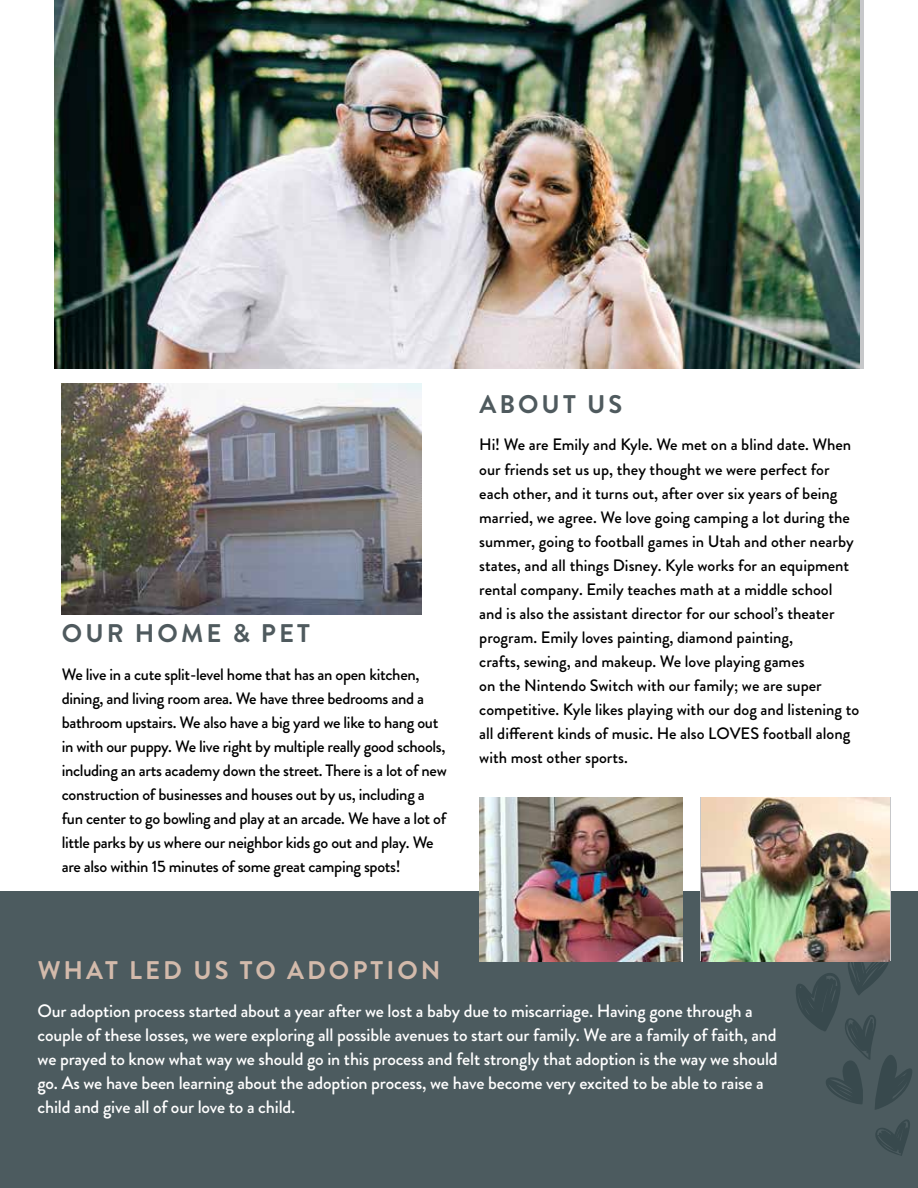
<style>
.page{position:relative;width:918px;height:1188px;background:#fff}
.page>*{position:absolute;margin:0;border:0;box-sizing:border-box;transform-origin:0 0}
.t1{font:700 25.5px "Brandon Grotesque";letter-spacing:.12em;color:#d3baab}
.t2{font:700 25.5px "Brandon Grotesque";letter-spacing:.12em;color:#4f5a5e}
.t3{font:500 18px/24px "Brandon Grotesque";letter-spacing:-.01em;color:#fff}
.t4{font:500 16.5px/24px "Brandon Grotesque";color:#000}
.t5{font:500 16.5px/24px "Brandon Grotesque";letter-spacing:-.02em;color:#000}
</style>
<div class="page">
<hr style="left:917px;top:0;width:1px;height:1188px;background:#ede3dd">
<div style="left:0;top:891px;width:918px;height:297px;background:#4c5b5f"></div>
<img style="left:54px;top:0;width:805px;height:368px">
<img style="left:62px;top:383px;width:359px;height:231px">
<img style="left:479px;top:797px;width:203px;height:164px">
<svg style="left:875px;top:1119px;width:35px;height:37px"></svg>
<svg style="left:793px;top:961px;width:119px;height:149px"></svg>
<svg style="left:700px;top:797px;width:191px;height:164px"></svg>
<img style="left:702px;top:797px;width:187px;height:164px">
<h1 class="t2" style="left:62px;top:615px;width:250px">OUR HOME &amp; PET</h1>
<p class="t5" style="left:62px;top:662px;width:387px">We live in a cute split-level home that has an open kitchen, dining, and living room area. We have three bedrooms and a bathroom upstairs. We also have a big yard we like to hang out in with our puppy. We live right by multiple really good schools, including an arts academy down the street. There is a lot of new construction of businesses and houses out by us, including a fun center to go bowling and play at an arcade. We have a lot of little parks by us where our neighbor kids go out and play. We are also within 15 minutes of some great camping spots!</p>
<h1 class="t2" style="left:479px;top:386px;width:144px">ABOUT US</h1>
<p class="t4" style="left:479px;top:433px;width:382px">Hi! We are Emily and Kyle. We met on a blind date. When our friends set us up, they thought we were perfect for each other, and it turns out, after over six years of being married, we agree. We love going camping a lot during the summer, going to football games in Utah and other nearby states, and all things Disney. Kyle works for an equipment rental company. Emily teaches math at a middle school and is also the assistant director for our school’s theater program. Emily loves painting, diamond painting,<br>crafts, sewing, and makeup. We love playing games<br>on the Nintendo Switch with our family; we are super competitive. Kyle likes playing with our dog and listening to all different kinds of music. He also LOVES football along with most other sports.</p>
<h1 class="t1" style="left:38px;top:952px;width:404px">WHAT LED US TO ADOPTION</h1>
<p class="t3" style="left:38px;top:999px;width:742px">Our adoption process started about a year after we lost a baby due to miscarriage. Having gone through a couple of these losses, we were exploring all possible avenues to start our family. We are a family of faith, and we prayed to know what way we should go in this process and felt strongly that adoption is the way we should go. As we have been learning about the adoption process, we have become very excited to be able to raise a child and give all of our love to a child.</p>
</div>
